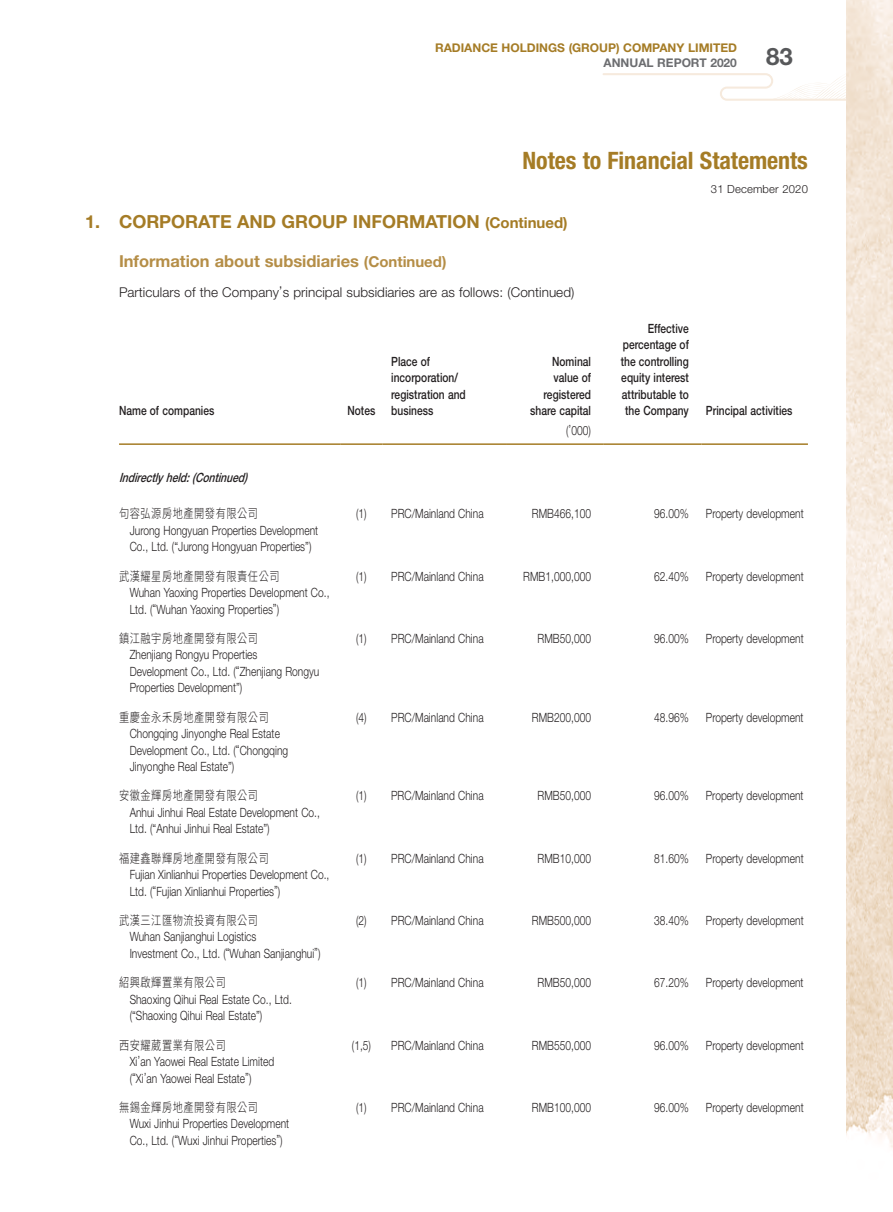
<style>
.page{position:relative;width:893px;height:1212px;background:#fff}
.page>*{position:absolute;margin:0;border:0;box-sizing:border-box;transform-origin:0 0}
.t1{font:700 condensed 24px "Helvetica Neue LT Std";color:#a57c26}
.t2{font:700 24px "Helvetica Neue LT Std";color:#57585a}
.Heading_1{font:700 18px "Helvetica Neue LT Std";color:#a57c26}
.Heading_2{font:700 16.5px "Helvetica Neue LT Std";color:#b58e47}
.Body_Text{font:300 13.5px "Helvetica Neue LT Std";letter-spacing:.005em;color:#231f20}
.Body_Text-2{font:300 12.75px/16.5px "Helvetica Neue LT Std";letter-spacing:.005em;color:#231f20;scale:.8 1}
.Body_Text-3{font:500 12.75px "Helvetica Neue LT Std";letter-spacing:.005em;color:#231f20;scale:.8 1}
.Body_Text-4{font:italic 500 12.75px "Helvetica Neue LT Std";color:#231f20;scale:.8 1}
.t3{font:700 12px "Helvetica Neue LT Std";color:#a57c26}
.t4{font:700 12px "Helvetica Neue LT Std";color:#6c6d70}
.t5{font:300 11.25px "Helvetica Neue LT Std";letter-spacing:.015em;color:#231f20}
.s1{font-size:15px}
.s2{font-family:"Source Han Sans TC"}
</style>
<div class="page">
<svg style="left:603px;top:73px;width:243px;height:28px"></svg>
<img style="left:846px;top:0;width:47px;height:1148px">
<hr style="left:119px;top:443px;width:221px;height:2px;background:#a57c26">
<hr style="left:340px;top:443px;width:43px;height:2px;background:#a57c26">
<hr style="left:383px;top:443px;width:123px;height:2px;background:#a57c26">
<hr style="left:506px;top:443px;width:98px;height:2px;background:#a57c26">
<hr style="left:604px;top:443px;width:98px;height:2px;background:#a57c26">
<hr style="left:702px;top:443px;width:106px;height:2px;background:#a57c26">
<p class="t3" style="left:435px;top:41px;width:303px">RADIANCE HOLDINGS (GROUP) COMPANY LIMITED</p>
<p class="t4" style="left:603px;top:56px;width:135px">ANNUAL REPORT 2020</p>
<h1 class="t2" style="left:766px;top:42px;width:28px">83</h1>
<h1 class="t1" style="left:522px;top:146px;width:287px">Notes to Financial Statements</h1>
<p class="t5" style="left:711px;top:182px;width:99px">31 December 2020</p>
<p class="Heading_1" style="left:85px;top:211px;width:484px">1. CORPORATE AND GROUP INFORMATION <span class="s1">(Continued)</span></p>
<p class="Heading_2" style="left:119px;top:251px;width:329px">Information about subsidiaries <span class="s1">(Continued)</span></p>
<p class="Body_Text" style="left:119px;top:284px;width:457px">Particulars of the Company’s principal subsidiaries are as follows: (Continued)</p>
<p class="Body_Text-3" style="left:119px;top:403px;width:121px">Name of companies</p>
<p class="Body_Text-3" style="left:347px;top:403px;width:36px">Notes</p>
<p class="Body_Text-3" style="left:391px;top:354px;width:50px">Place of</p>
<p class="Body_Text-3" style="left:391px;top:370px;width:85px">incorporation/</p>
<p class="Body_Text-3" style="left:391px;top:387px;width:95px">registration and</p>
<p class="Body_Text-3" style="left:391px;top:403px;width:54px">business</p>
<p class="Body_Text-4" style="left:119px;top:470px;width:163px">Indirectly held:(Continued)</p>
<p class="Body_Text-3" style="left:552px;top:354px;width:50px">Nominal</p>
<p class="Body_Text-3" style="left:553px;top:370px;width:48px">value of</p>
<p class="Body_Text-3" style="left:544px;top:387px;width:61px">registered</p>
<p class="Body_Text-3" style="left:530px;top:403px;width:78px">share capital</p>
<p class="Body_Text-2" style="left:566px;top:422px;width:33px">(’000)</p>
<p class="Body_Text-3" style="left:648px;top:321px;width:53px">Effective</p>
<p class="Body_Text-3" style="left:623px;top:337px;width:84px">percentage of</p>
<p class="Body_Text-3" style="left:621px;top:354px;width:87px">the controlling</p>
<p class="Body_Text-3" style="left:621px;top:370px;width:86px">equity interest</p>
<p class="Body_Text-3" style="left:622px;top:387px;width:85px">attributable to</p>
<p class="Body_Text-3" style="left:625px;top:403px;width:81px">the Company</p>
<p class="Body_Text-3" style="left:706px;top:403px;width:110px">Principal activities</p>
<p class="Body_Text-2" style="left:130px;top:505px;width:237px;text-indent:-11px"><span class="s2">句容弘源房地產開發有限公司<br></span>Jurong Hongyuan Properties Development<br>Co., Ltd. (“Jurong Hongyuan Properties”)</p>
<p class="Body_Text-2" style="left:356px;top:505px;width:15px">(1)</p>
<p class="Body_Text-2" style="left:391px;top:505px;width:117px">PRC/Mainland China</p>
<p class="Body_Text-2" style="left:532px;top:505px;width:76px">RMB466,100</p>
<p class="Body_Text-2" style="left:654px;top:505px;width:45px">96.00%</p>
<p class="Body_Text-2" style="left:706px;top:505px;width:124px">Property development</p>
<p class="Body_Text-2" style="left:130px;top:568px;width:251px;text-indent:-11px"><span class="s2">武漢耀星房地產開發有限責任公司<br></span>Wuhan Yaoxing Properties Development Co.,<br>Ltd. (“Wuhan Yaoxing Properties”)</p>
<p class="Body_Text-2" style="left:356px;top:568px;width:15px">(1)</p>
<p class="Body_Text-2" style="left:391px;top:568px;width:117px">PRC/Mainland China</p>
<p class="Body_Text-2" style="left:523px;top:568px;width:86px">RMB1,000,000</p>
<p class="Body_Text-2" style="left:654px;top:568px;width:45px">62.40%</p>
<p class="Body_Text-2" style="left:706px;top:568px;width:124px">Property development</p>
<p class="Body_Text-2" style="left:130px;top:630px;width:239px;text-indent:-11px"><span class="s2">鎮江融宇房地產開發有限公司<br></span>Zhenjiang Rongyu Properties<br>Development Co., Ltd. (“Zhenjiang Rongyu<br>Properties Development”)</p>
<p class="Body_Text-2" style="left:356px;top:630px;width:15px">(1)</p>
<p class="Body_Text-2" style="left:391px;top:630px;width:117px">PRC/Mainland China</p>
<p class="Body_Text-2" style="left:538px;top:630px;width:68px">RMB50,000</p>
<p class="Body_Text-2" style="left:654px;top:630px;width:45px">96.00%</p>
<p class="Body_Text-2" style="left:706px;top:630px;width:124px">Property development</p>
<p class="Body_Text-2" style="left:130px;top:709px;width:200px;text-indent:-11px"><span class="s2">重慶金永禾房地產開發有限公司<br></span>Chongqing Jinyonghe Real Estate<br>Development Co., Ltd. (“Chongqing<br>Jinyonghe Real Estate”)</p>
<p class="Body_Text-2" style="left:356px;top:709px;width:15px">(4)</p>
<p class="Body_Text-2" style="left:391px;top:709px;width:117px">PRC/Mainland China</p>
<p class="Body_Text-2" style="left:532px;top:709px;width:76px">RMB200,000</p>
<p class="Body_Text-2" style="left:654px;top:709px;width:45px">48.96%</p>
<p class="Body_Text-2" style="left:706px;top:709px;width:124px">Property development</p>
<p class="Body_Text-2" style="left:130px;top:787px;width:239px;text-indent:-11px"><span class="s2">安徽金輝房地產開發有限公司<br></span>Anhui Jinhui Real Estate Development Co.,<br>Ltd. (“Anhui Jinhui Real Estate”)</p>
<p class="Body_Text-2" style="left:356px;top:787px;width:15px">(1)</p>
<p class="Body_Text-2" style="left:391px;top:787px;width:117px">PRC/Mainland China</p>
<p class="Body_Text-2" style="left:537px;top:787px;width:68px">RMB50,000</p>
<p class="Body_Text-2" style="left:654px;top:787px;width:45px">96.00%</p>
<p class="Body_Text-2" style="left:706px;top:787px;width:124px">Property development</p>
<p class="Body_Text-2" style="left:130px;top:850px;width:251px;text-indent:-11px"><span class="s2">福建鑫聯輝房地產開發有限公司<br></span>Fujian Xinlianhui Properties Development Co.,<br>Ltd. (“Fujian Xinlianhui Properties”)</p>
<p class="Body_Text-2" style="left:356px;top:850px;width:15px">(1)</p>
<p class="Body_Text-2" style="left:391px;top:850px;width:117px">PRC/Mainland China</p>
<p class="Body_Text-2" style="left:538px;top:850px;width:68px">RMB10,000</p>
<p class="Body_Text-2" style="left:654px;top:850px;width:45px">81.60%</p>
<p class="Body_Text-2" style="left:706px;top:850px;width:124px">Property development</p>
<p class="Body_Text-2" style="left:130px;top:912px;width:240px;text-indent:-11px"><span class="s2">武漢三江匯物流投資有限公司<br></span>Wuhan Sanjianghui Logistics<br>Investment Co., Ltd. (“Wuhan Sanjianghui”)</p>
<p class="Body_Text-2" style="left:356px;top:912px;width:15px">(2)</p>
<p class="Body_Text-2" style="left:391px;top:912px;width:117px">PRC/Mainland China</p>
<p class="Body_Text-2" style="left:532px;top:912px;width:76px">RMB500,000</p>
<p class="Body_Text-2" style="left:654px;top:912px;width:45px">38.40%</p>
<p class="Body_Text-2" style="left:706px;top:912px;width:124px">Property development</p>
<p class="Body_Text-2" style="left:130px;top:974px;width:204px;text-indent:-11px"><span class="s2">紹興啟輝置業有限公司<br></span>Shaoxing Qihui Real Estate Co., Ltd. (“Shaoxing Qihui Real Estate”)</p>
<p class="Body_Text-2" style="left:356px;top:974px;width:15px">(1)</p>
<p class="Body_Text-2" style="left:391px;top:974px;width:117px">PRC/Mainland China</p>
<p class="Body_Text-2" style="left:537px;top:974px;width:68px">RMB50,000</p>
<p class="Body_Text-2" style="left:654px;top:974px;width:45px">67.20%</p>
<p class="Body_Text-2" style="left:706px;top:974px;width:124px">Property development</p>
<p class="Body_Text-2" style="left:130px;top:1036px;width:182px;text-indent:-11px"><span class="s2">西安耀葳置業有限公司<br></span>Xi’an Yaowei Real Estate Limited (“Xi’an Yaowei Real Estate”)</p>
<p class="Body_Text-2" style="left:352px;top:1036px;width:26px">(1,5)</p>
<p class="Body_Text-2" style="left:391px;top:1036px;width:117px">PRC/Mainland China</p>
<p class="Body_Text-2" style="left:532px;top:1036px;width:76px">RMB550,000</p>
<p class="Body_Text-2" style="left:654px;top:1036px;width:45px">96.00%</p>
<p class="Body_Text-2" style="left:706px;top:1036px;width:124px">Property development</p>
<p class="Body_Text-2" style="left:130px;top:1099px;width:201px;text-indent:-11px"><span class="s2">無錫金輝房地產開發有限公司<br></span>Wuxi Jinhui Properties Development<br>Co., Ltd. (“Wuxi Jinhui Properties”)</p>
<p class="Body_Text-2" style="left:356px;top:1099px;width:15px">(1)</p>
<p class="Body_Text-2" style="left:391px;top:1099px;width:117px">PRC/Mainland China</p>
<p class="Body_Text-2" style="left:532px;top:1099px;width:76px">RMB100,000</p>
<p class="Body_Text-2" style="left:654px;top:1099px;width:45px">96.00%</p>
<p class="Body_Text-2" style="left:706px;top:1099px;width:124px">Property development</p>
</div>
